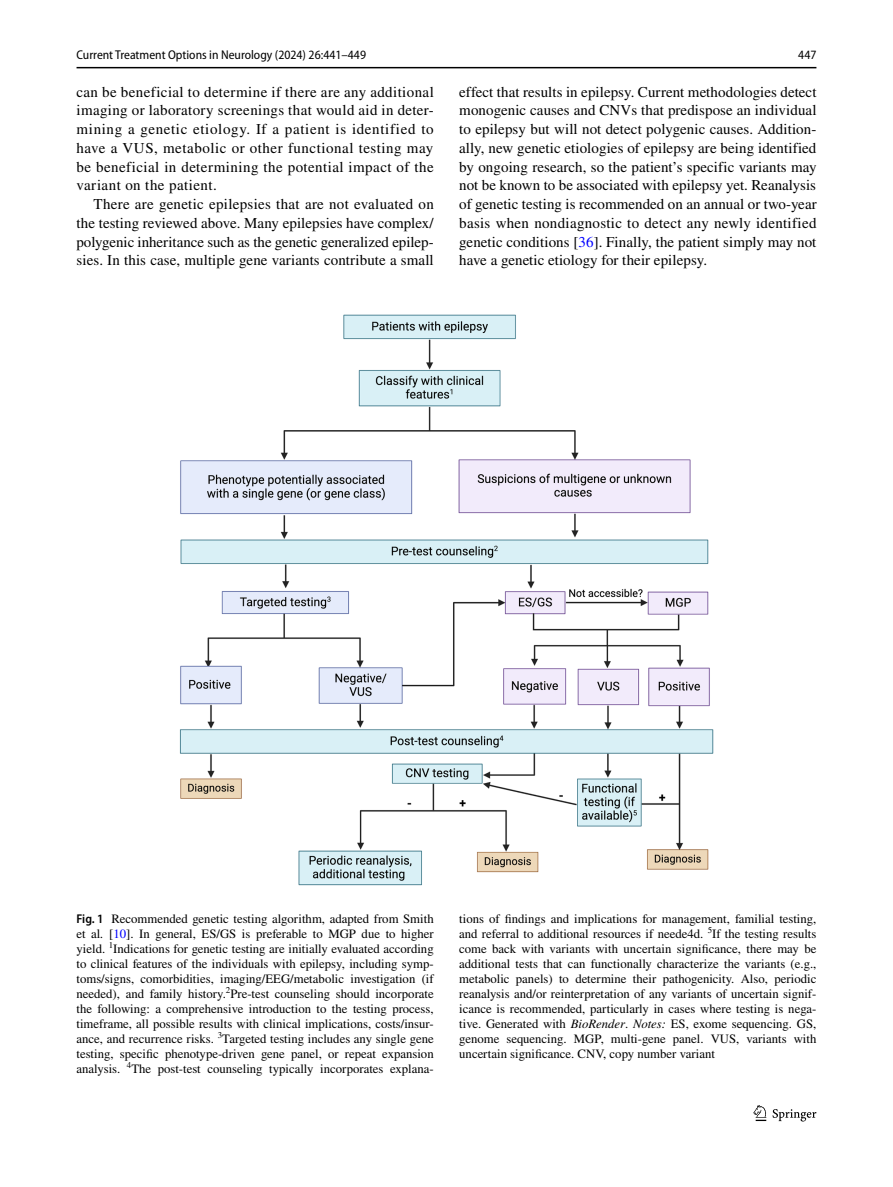
<style>
.page{position:relative;width:893px;height:1187px;background:#fff}
.page>*{position:absolute;margin:0;border:0;box-sizing:border-box;transform-origin:0 0}
.t1{font:15px/18.8px "STIX";letter-spacing:.005em;color:#000;text-align:justify}
.t2{font:12.75px/15px "STIX";color:#000;text-align:justify}
.t3{font:semi-condensed 12.75px "Myriad Pro";color:#000}
.s1{color:#00f}
.s2{font-family:"Myriad Pro";font-weight:600;font-stretch:semi-condensed}
.s3{font-style:italic}
</style>
<div class="page">
<hr style="left:77px;top:67px;width:739px;height:1px;background:#000">
<svg style="left:753px;top:1105px;width:13px;height:15px"></svg>
<svg style="left:773px;top:1109px;width:43px;height:12px"></svg>
<img style="left:179px;top:314px;width:535px;height:572px">
<p class="t3" style="left:77px;top:48px;width:291px">Current Treatment Options in Neurology (2024) 26:441–449</p>
<p class="t3" style="left:798px;top:48px;width:20px">447</p>
<p class="t1" style="left:77px;top:83px;width:359px">can be beneficial to determine if there are any additional imaging or laboratory screenings that would aid in deter&shy;mining a genetic etiology. If a patient is identified to have a VUS, metabolic or other functional testing may be beneficial in determining the potential impact of the variant on the patient.</p>
<p class="t1" style="left:77px;top:196px;width:359px;text-indent:17px">There are genetic epilepsies that are not evaluated on the testing reviewed above. Many epilepsies have complex/ polygenic inheritance such as the genetic generalized epilep&shy;sies. In this case, multiple gene variants contribute a small</p>
<p class="t1" style="left:459px;top:83px;width:359px">effect that results in epilepsy. Current methodologies detect monogenic causes and CNVs that predispose an individual to epilepsy but will not detect polygenic causes. Addition&shy;ally, new genetic etiologies of epilepsy are being identified by ongoing research, so the patient’s specific variants may not be known to be associated with epilepsy yet. Reanalysis of genetic testing is recommended on an annual or two-year basis when nondiagnostic to detect any newly identified genetic conditions [<span class="s1">36</span>]. Finally, the patient simply may not have a genetic etiology for their epilepsy.</p>
<p class="t2" style="left:77px;top:912px;width:359px"><span class="s2">Fig. 1</span> Recommended genetic testing algorithm, adapted from Smith et al<span class="s3">.</span> [<span class="s1">10</span>]. In general, ES/GS is preferable to MGP due to higher yield. <sup>1</sup>Indications for genetic testing are initially evaluated according to clinical features of the individuals with epilepsy, including symp&shy;toms/signs, comorbidities, imaging/EEG/metabolic investigation (if needed), and family history.<sup>2</sup>Pre-test counseling should incorporate the following: a comprehensive introduction to the testing process, timeframe, all possible results with clinical implications, costs/insur&shy;ance, and recurrence risks. <sup>3</sup>Targeted testing includes any single gene testing, specific phenotype-driven gene panel, or repeat expansion analysis. <sup>4</sup>The post-test counseling typically incorporates explana-</p>
<p class="t2" style="left:459px;top:912px;width:359px">tions of findings and implications for management, familial testing, and referral to additional resources if neede4d. <sup>5</sup>If the testing results come back with variants with uncertain significance, there may be additional tests that can functionally characterize the variants (e.g., metabolic panels) to determine their pathogenicity. Also, periodic reanalysis and/or reinterpretation of any variants of uncertain signif&shy;icance is recommended, particularly in cases where testing is nega&shy;tive. Generated with <span class="s3">BioRender</span>. <span class="s3">Notes:</span> ES, exome sequencing. GS, genome sequencing. MGP, multi-gene panel. VUS, variants with uncertain significance. CNV, copy number variant</p>
</div>
